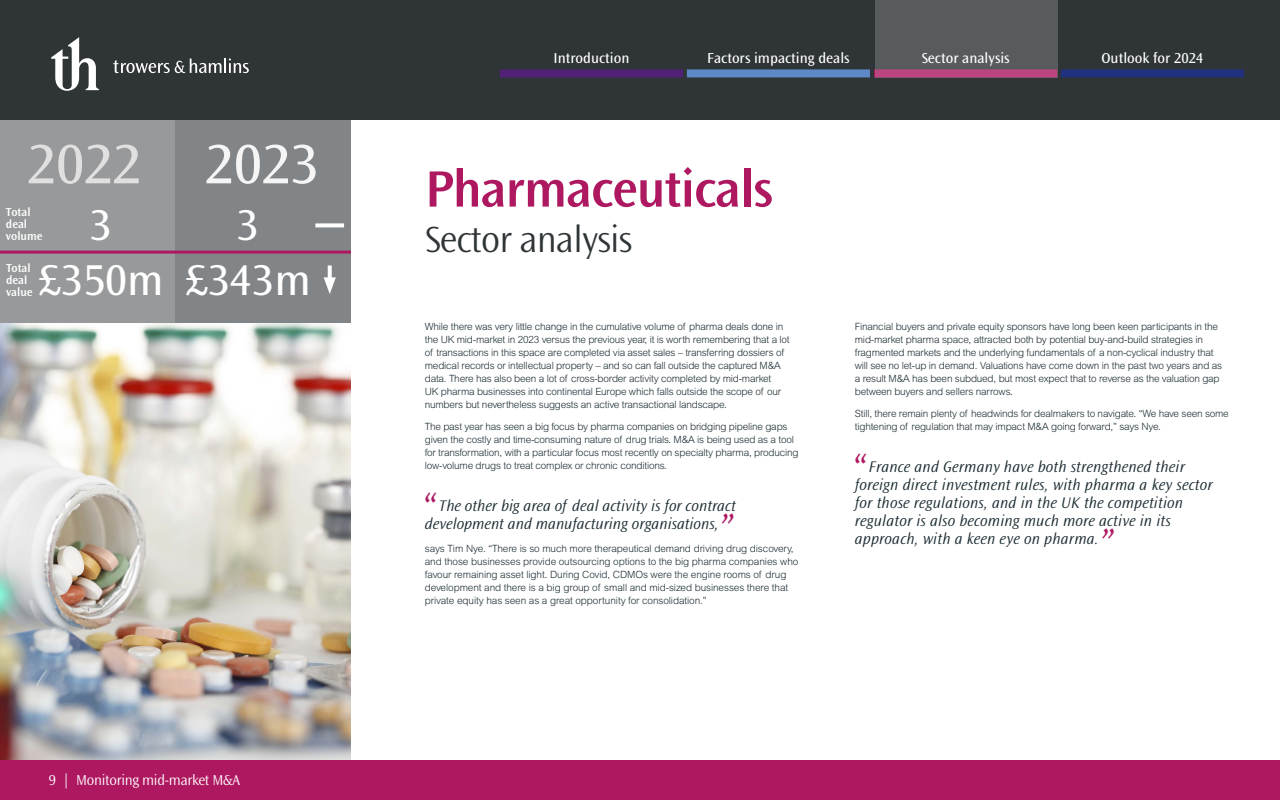
<style>
.page{position:relative;width:1280px;height:800px;background:#fff}
.page>*{position:absolute;margin:0;border:0;box-sizing:border-box;transform-origin:0 0}
.Sub_Heading{font:58px "Ocean Sans Std";color:#e0e0e1}
.Sub_Heading-2{font:58px "Ocean Sans Std";color:#f5f5f5}
.Page_title{font:600 53.2px "Ocean Sans Std";letter-spacing:-.02em;color:#ae1860}
.Sub_Heading-3{font:45px "Ocean Sans Std";color:#fff}
._2_Column_Quote{font:italic 300 40px "Ocean Sans Std";color:#ae1860}
.Page_title-2{font:300 38px "Ocean Sans Std";letter-spacing:-.02em;color:#2f3437}
._2_Column_Quote-2{font:italic 300 16px/18px "Ocean Sans Std";letter-spacing:.01em;color:#1b2c33}
.t1{font:15px "Ocean Sans Std";color:#fff}
.t2{font:300 15px "Ocean Sans Std";letter-spacing:-.02em;color:#fff}
.Sub_Heading-4{font:600 12px/12px "Ocean Sans Std";color:#fff}
.Body{font:300 10px/13px "Arial MT Std";letter-spacing:-.02em;color:#1b2c33}
</style>
<div class="page">
<div style="left:0;top:0;width:1280px;height:120px;background:#2f3437"></div>
<svg style="left:51px;top:37px;width:48px;height:54px"></svg>
<svg style="left:113px;top:58px;width:136px;height:15px"></svg>
<div style="left:500px;top:69px;width:183px;height:8px;background:#512178"></div>
<div style="left:687px;top:69px;width:183px;height:8px;background:#5f89c6"></div>
<div style="left:1061px;top:69px;width:183px;height:8px;background:#22317f"></div>
<div style="left:0;top:760px;width:1280px;height:40px;background:#ae1860"></div>
<img style="left:0;top:323px;width:351px;height:437px">
<div style="left:0;top:120px;width:176px;height:203px;background:#97999b"></div>
<div style="left:176px;top:120px;width:175px;height:203px;background:#828587"></div>
<svg style="left:315px;top:223px;width:29px;height:4px"></svg>
<svg style="left:328px;top:265px;width:4px;height:12px"></svg>
<svg style="left:324px;top:277px;width:12px;height:17px"></svg>
<hr style="left:0;top:251px;width:351px;height:3px;background:#ae1860">
<svg style="left:875px;top:0;width:182px;height:77px;background:#615861"></svg>
<p class="Sub_Heading" style="left:28px;top:132px;width:115px">2022</p>
<p class="Sub_Heading-2" style="left:205px;top:132px;width:115px">2023</p>
<p class="Sub_Heading-4" style="left:6px;top:207px;width:38px">Total deal volume</p>
<p class="Sub_Heading-3" style="left:90px;top:200px;width:24px">3</p>
<p class="Sub_Heading-3" style="left:237px;top:200px;width:24px">3</p>
<p class="Sub_Heading-4" style="left:6px;top:262px;width:28px">Total deal value</p>
<p class="Sub_Heading-3" style="left:38px;top:256px;width:127px">£350m</p>
<p class="Sub_Heading-3" style="left:185px;top:256px;width:127px">£343m</p>
<h3 class="t2" style="left:49px;top:772px;width:193px">9 | Monitoring mid-market M&amp;A</h3>
<h3 class="t1" style="left:554px;top:49px;width:77px">Introduction</h3>
<h3 class="t1" style="left:707px;top:49px;width:144px">Factors impacting deals</h3>
<h3 class="t1" style="left:922px;top:49px;width:89px">Sector analysis</h3>
<h3 class="t1" style="left:1101px;top:49px;width:103px">Outlook for 2024</h3>
<p class="Page_title" style="left:425px;top:159px;width:349px">Pharmaceuticals</p>
<p class="Page_title-2" style="left:425px;top:219px;width:209px">Sector analysis</p>
<p class="Body" style="left:425px;top:320px;width:366px">While there was very little change in the cumulative volume of pharma deals done in the UK mid-market in 2023 versus the previous year, it is worth remembering that a lot of transactions in this space are completed via asset sales – transferring dossiers of medical records or intellectual property – and so can fall outside the captured M&amp;A data. There has also been a lot of cross-border activity completed by mid-market<br>UK pharma businesses into continental Europe which falls outside the scope of our numbers but nevertheless suggests an active transactional landscape.</p>
<p class="Body" style="left:425px;top:420px;width:375px">The past year has seen a big focus by pharma companies on bridging pipeline gaps given the costly and time-consuming nature of drug trials. M&amp;A is being used as a tool for transformation, with a particular focus most recently on specialty pharma, producing low-volume drugs to treat complex or chronic conditions.</p>
<p class="_2_Column_Quote" style="left:425px;top:487px;width:20px">“</p>
<p class="_2_Column_Quote-2" style="left:425px;top:497px;width:312px;text-indent:14px">The other big area of deal activity is for contract development and manufacturing organisations,</p>
<p class="_2_Column_Quote" style="left:719px;top:508px;width:15px">”</p>
<p class="Body" style="left:425px;top:542px;width:375px">says Tim Nye. “There is so much more therapeutical demand driving drug discovery, and those businesses provide outsourcing options to the big pharma companies who favour remaining asset light. During Covid, CDMOs were the engine rooms of drug development and there is a big group of small and mid-sized businesses there that private equity has seen as a great opportunity for consolidation.”</p>
<p class="Body" style="left:855px;top:320px;width:369px">Financial buyers and private equity sponsors have long been keen participants in the mid-market pharma space, attracted both by potential buy-and-build strategies in fragmented markets and the underlying fundamentals of a non-cyclical industry that will see no let-up in demand. Valuations have come down in the past two years and as a result M&amp;A has been subdued, but most expect that to reverse as the valuation gap between buyers and sellers narrows.</p>
<p class="Body" style="left:855px;top:407px;width:376px">Still, there remain plenty of headwinds for dealmakers to navigate. “We have seen some tightening of regulation that may impact M&amp;A going forward,” says Nye.</p>
<p class="_2_Column_Quote" style="left:855px;top:448px;width:20px">“</p>
<p class="_2_Column_Quote-2" style="left:855px;top:458px;width:359px;text-indent:14px">France and Germany have both strengthened their foreign direct investment rules, with pharma a key sector for those regulations, and in the UK the competition regulator is also becoming much more active in its approach, with a keen eye on pharma.</p>
<p class="_2_Column_Quote" style="left:1099px;top:523px;width:15px">”</p>
</div>
